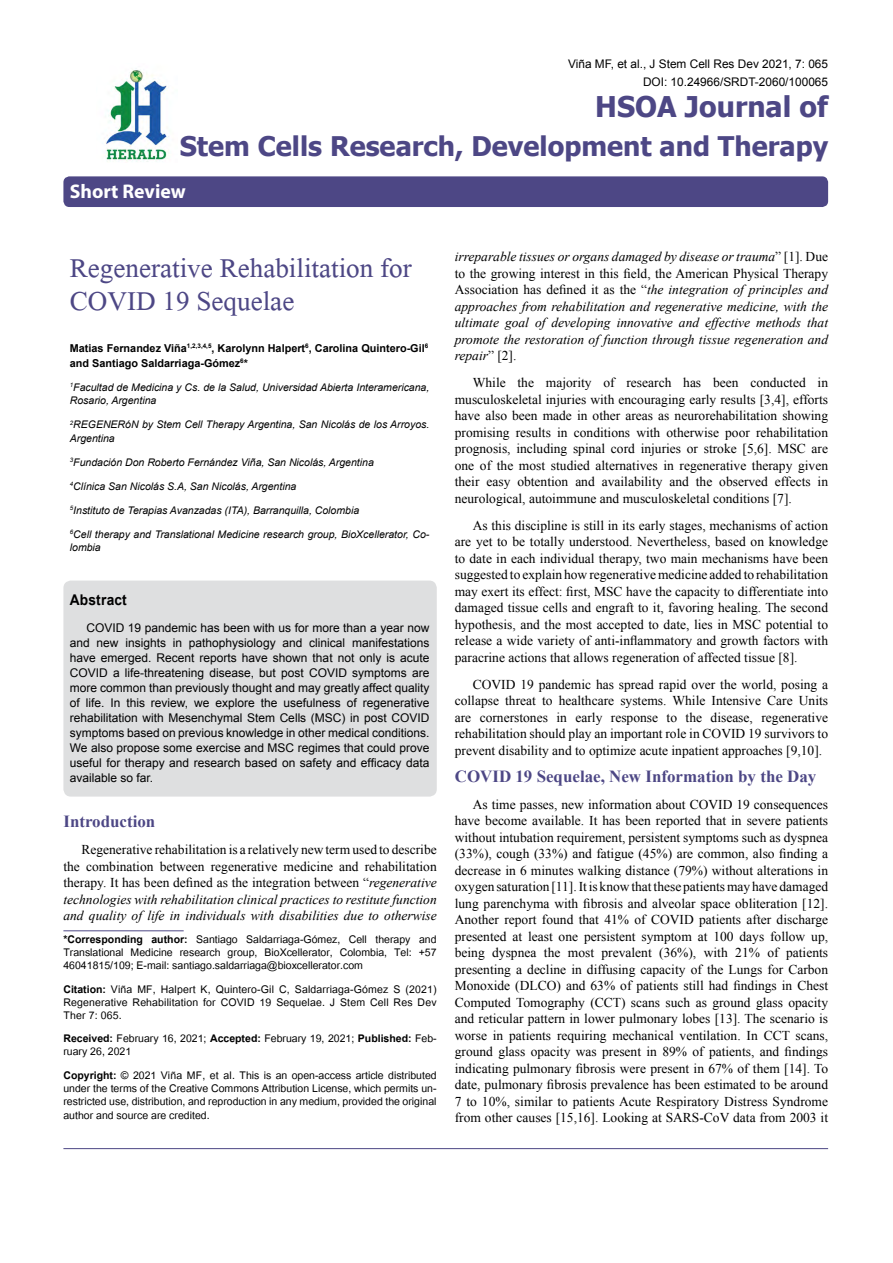
<style>
.page{position:relative;width:893px;height:1263px;background:#fff}
.page>*{position:absolute;margin:0;border:0;box-sizing:border-box;transform-origin:0 0}
.t1{font:40.5px/33px "Microsoft Himalaya";color:#4d4785}
.t2{font:700 28.5px "Tahoma";color:#4d4785}
.t3{font:700 27px "Tahoma";color:#4d4785}
.t4{font:700 19.8px "Myriad Hebrew";color:#fff}
.t5{font:700 16.95px "Times New Roman";color:#4d4785}
.t6{font:700 14.85px "Arial";letter-spacing:.015em;color:#000;scale:.93 1}
.t7{font:14.7px/13.2px "Utsaah";color:#000;text-align:justify}
.t8{font:13.5px/16.5px "Times New Roman";color:#000;text-align:justify}
.t9{font:italic 13.5px/16.5px "Times New Roman";color:#000;text-align:justify}
.t10{font:12px/15px "Arial";color:#000;text-align:justify}
.t11{font:11.85px/18px "Arial";color:#000;text-align:right}
.t12{font:700 10.8px/15px "Arial";color:#000}
.t13{font:italic 10.5px/13.5px "Arial";color:#000}
.s1{font-style:italic}
.s2{font-weight:700}
.s3{font-style:normal}
</style>
<div class="page">
<div style="left:63px;top:176px;width:765px;height:31px;background:#4d4785;border-radius:6px"></div>
<hr style="left:63px;top:930px;width:121px;height:1px;background:#4d4785">
<img style="left:105px;top:70px;width:64px;height:92px">
<hr style="left:63px;top:1148px;width:765px;height:1px;background:#4d4785">
<div style="left:63px;top:581px;width:374px;height:216px;background:#dedfe0;border-radius:8px"></div>
<p class="t11" style="left:568px;top:55px;width:261px">Viña MF, et al., J Stem Cell Res Dev 2021, 7: 065<br>DOI: 10.24966/SRDT-2060/100065</p>
<h2 class="t2" style="left:595px;top:87px;width:234px">HSOA Journal of</h2>
<h3 class="t3" style="left:180px;top:128px;width:650px">Stem Cells Research, Development and Therapy</h3>
<h3 class="t4" style="left:70px;top:180px;width:117px">Short Review</h3>
<h1 class="t1" style="left:70px;top:246px;width:343px">Regenerative Rehabilitation for<br>COVID 19 Sequelae</h1>
<p class="t12" style="left:70px;top:341px;width:360px">Matias Fernandez Viña<sup>1,2,3,4,5</sup>, Karolynn Halpert<sup>6</sup>, Carolina Quintero-Gil<sup>6 </sup>and Santiago Saldarriaga-Gómez<sup>6</sup>*</p>
<p class="t13" style="left:70px;top:381px;width:361px"><sup>1</sup>Facultad de Medicina y Cs. de la Salud, Universidad Abierta Interamericana,<br>Rosario, Argentina</p>
<p class="t13" style="left:70px;top:418px;width:361px"><sup>2</sup>REGENERóN by Stem Cell Therapy Argentina, San Nicolás de los Arroyos.<br>Argentina</p>
<p class="t13" style="left:70px;top:455px;width:305px"><sup>3</sup>Fundación Don Roberto Fernández Viña, San Nicolás, Argentina</p>
<p class="t13" style="left:70px;top:479px;width:228px"><sup>4</sup>Clínica San Nicolás S.A, San Nicolás, Argentina</p>
<p class="t13" style="left:70px;top:503px;width:291px"><sup>5</sup>Instituto de Terapias Avanzadas (ITA), Barranquilla, Colombia</p>
<p class="t13" style="left:70px;top:527px;width:361px"><sup>6</sup>Cell therapy and Translational Medicine research group, BioXcellerator, Co&shy;lombia</p>
<p class="t6" style="left:70px;top:589px;width:63px">Abstract</p>
<p class="t10" style="left:70px;top:620px;width:361px;text-indent:16px">COVID 19 pandemic has been with us for more than a year now and new insights in pathophysiology and clinical manifestations have emerged. Recent reports have shown that not only is acute COVID a life-threatening disease, but post COVID symptoms are more common than previously thought and may greatly affect quality of life. In this review, we explore the usefulness of regenerative rehabilitation with Mesenchymal Stem Cells (MSC) in post COVID symptoms based on previous knowledge in other medical conditions.<br>We also propose some exercise and MSC regimes that could prove useful for therapy and research based on safety and efficacy data available so far.</p>
<p class="t5" style="left:63px;top:810px;width:93px">Introduction</p>
<p class="t8" style="left:63px;top:841px;width:375px;text-indent:18px">Regenerative rehabilitation is a relatively new term used to describe the combination between regenerative medicine and rehabilitation therapy. It has been defined as the integration between “<span class="s1">regenerative technologies with rehabilitation clinical practices to restitute function and quality of life in individuals with disabilities due to otherwise</span></p>
<p class="t7" style="left:63px;top:933px;width:375px"><span class="s2">*Corresponding author:</span> Santiago Saldarriaga-Gómez, Cell therapy and Translational Medicine research group, BioXcellerator, Colombia, Tel: +57<br>46041815/109; E-mail: santiago.saldarriaga@bioxcellerator.com</p>
<p class="t7" style="left:63px;top:984px;width:375px"><span class="s2">Citation:</span> Viña MF, Halpert K, Quintero-Gil C, Saldarriaga-Gómez S (2021)<br>Regenerative Rehabilitation for COVID 19 Sequelae. J Stem Cell Res Dev Ther 7: 065.</p>
<p class="t7" style="left:63px;top:1033px;width:375px"><span class="s2">Received:</span> February 16, 2021; <span class="s2">Accepted:</span> February 19, 2021; <span class="s2">Published:</span> Feb&shy;ruary 26, 2021</p>
<p class="t7" style="left:63px;top:1070px;width:375px"><span class="s2">Copyright:</span> © 2021 Viña MF, et al. This is an open-access article distributed under the terms of the Creative Commons Attribution License, which permits un&shy;restricted use, distribution, and reproduction in any medium, provided the original author and source are credited.</p>
<p class="t9" style="left:455px;top:248px;width:375px">irreparable tissues or organs damaged by disease or trauma<span class="s3">” [1]. Due to the growing interest in this field, the American Physical Therapy Association has defined it as the “</span>the integration of principles and approaches from rehabilitation and regenerative medicine, with the ultimate goal of developing innovative and effective methods that promote the restoration of function through tissue regeneration and repair<span class="s3">” [2].</span></p>
<p class="t8" style="left:455px;top:374px;width:375px;text-indent:18px">While the majority of research has been conducted in musculoskeletal injuries with encouraging early results [3,4], efforts have also been made in other areas as neurorehabilitation showing promising results in conditions with otherwise poor rehabilitation prognosis, including spinal cord injuries or stroke [5,6]. MSC are one of the most studied alternatives in regenerative therapy given their easy obtention and availability and the observed effects in neurological, autoimmune and musculoskeletal conditions [7].</p>
<p class="t8" style="left:455px;top:517px;width:375px;text-indent:18px">As this discipline is still in its early stages, mechanisms of action are yet to be totally understood. Nevertheless, based on knowledge to date in each individual therapy, two main mechanisms have been suggested to explain how regenerative medicine added to rehabilitation may exert its effect: first, MSC have the capacity to differentiate into damaged tissue cells and engraft to it, favoring healing. The second hypothesis, and the most accepted to date, lies in MSC potential to release a wide variety of anti-inflammatory and growth factors with paracrine actions that allows regeneration of affected tissue [8].</p>
<p class="t8" style="left:455px;top:676px;width:375px;text-indent:18px">COVID 19 pandemic has spread rapid over the world, posing a collapse threat to healthcare systems. While Intensive Care Units are cornerstones in early response to the disease, regenerative rehabilitation should play an important role in COVID 19 survivors to prevent disability and to optimize acute inpatient approaches [9,10].</p>
<p class="t5" style="left:455px;top:764px;width:363px">COVID 19 Sequelae, New Information by the Day</p>
<p class="t8" style="left:455px;top:796px;width:375px;text-indent:18px">As time passes, new information about COVID 19 consequences have become available. It has been reported that in severe patients without intubation requirement, persistent symptoms such as dyspnea (33%), cough (33%) and fatigue (45%) are common, also finding a decrease in 6 minutes walking distance (79%) without alterations in oxygen saturation [11]. It is know that these patients may have damaged lung parenchyma with fibrosis and alveolar space obliteration [12].<br>Another report found that 41% of COVID patients after discharge presented at least one persistent symptom at 100 days follow up, being dyspnea the most prevalent (36%), with 21% of patients presenting a decline in diffusing capacity of the Lungs for Carbon Monoxide (DLCO) and 63% of patients still had findings in Chest Computed Tomography (CCT) scans such as ground glass opacity and reticular pattern in lower pulmonary lobes [13]. The scenario is worse in patients requiring mechanical ventilation. In CCT scans, ground glass opacity was present in 89% of patients, and findings indicating pulmonary fibrosis were present in 67% of them [14]. To date, pulmonary fibrosis prevalence has been estimated to be around 7 to 10%, similar to patients Acute Respiratory Distress Syndrome from other causes [15,16]. Looking at SARS-CoV data from 2003 it</p>
</div>
